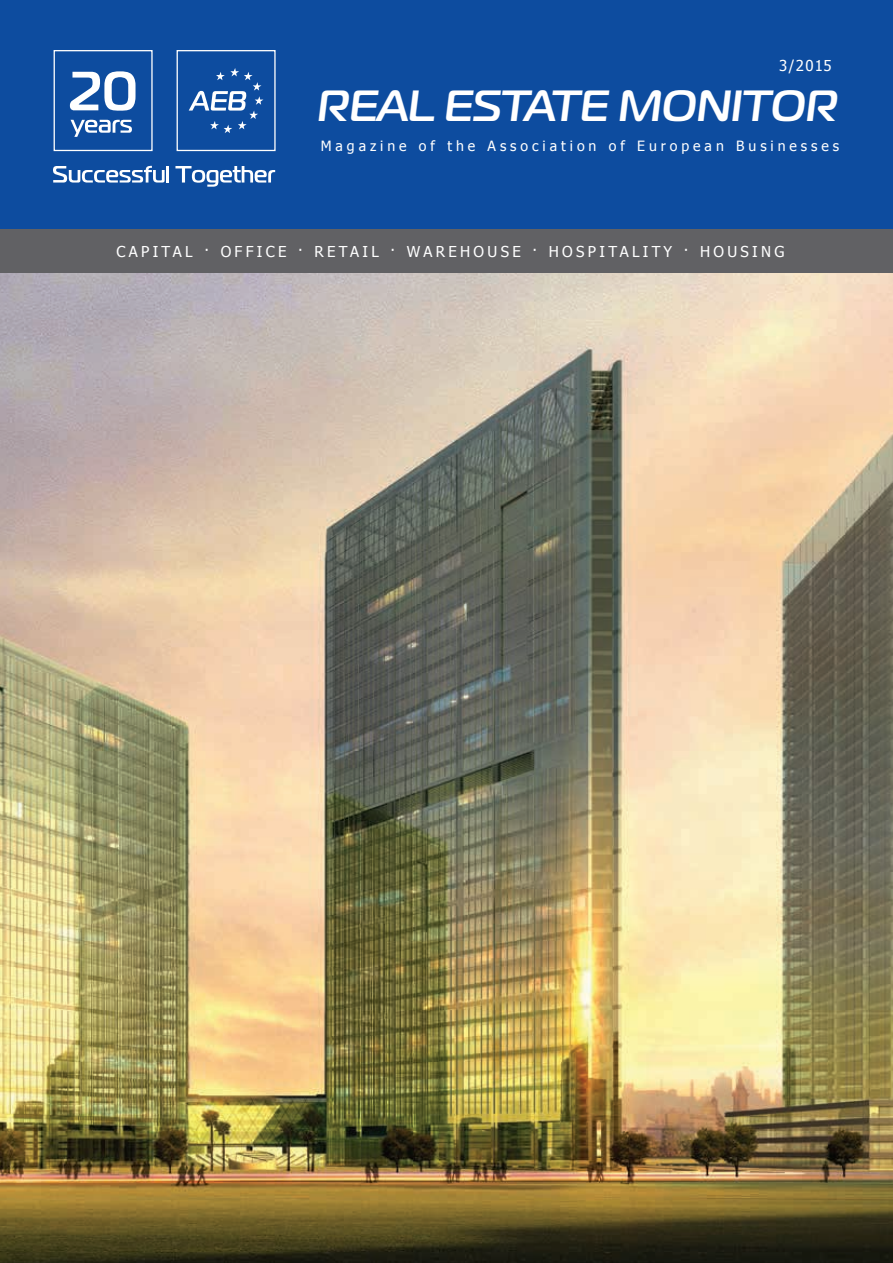
<style>
.page{position:relative;width:893px;height:1263px;background:#fff}
.page>*{position:absolute;margin:0;border:0;box-sizing:border-box;transform-origin:0 0}
.t1{font:700 43.65px "Magistral C";color:#fff}
.t2{font:15px "Tahoma";letter-spacing:.22em;color:#fff}
.t3{font:14.1px "Tahoma";letter-spacing:.28em;color:#fff}
</style>
<div class="page">
<img style="left:0;top:273px;width:893px;height:990px">
<div style="left:0;top:0;width:893px;height:260px;background:#0d4c9f"></div>
<div style="left:0;top:229px;width:893px;height:44px;background:#616164"></div>
<svg style="left:53px;top:50px;width:223px;height:102px"></svg>
<svg style="left:53px;top:166px;width:112px;height:17px"></svg>
<hr style="left:166px;top:166px;width:3px;height:17px;background:#fff">
<svg style="left:175px;top:166px;width:100px;height:21px"></svg>
<p class="t2" style="left:779px;top:55px;width:54px">3/2015</p>
<h1 class="t1" style="left:316px;top:79px;width:528px">REAL ESTATE MONITOR</h1>
<p class="t3" style="left:321px;top:136px;width:520px">Magazine of the Association of European Businesses</p>
<p class="t2" style="left:116px;top:241px;width:670px">CAPITAL · OFFICE · RETAIL · WAREHOUSE · HOSPITALITY · HOUSING</p>
</div>
